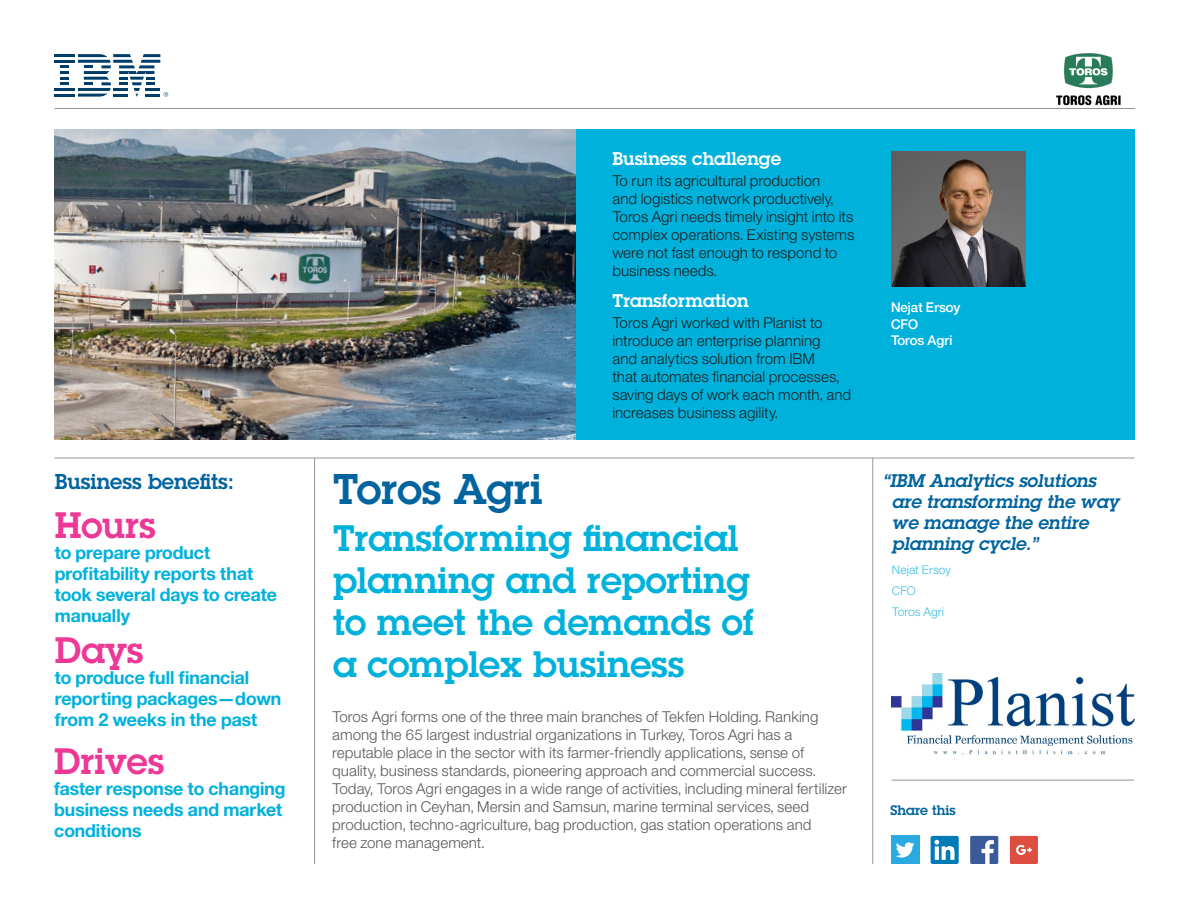
<style>
.page{position:relative;width:1188px;height:918px;background:#fff}
.page>*{position:absolute;margin:0;border:0;box-sizing:border-box;transform-origin:0 0}
.Title_-_Color_A{font:600 42px "Lubalin Graph Std";color:#00649e}
.Subtitle-Color_B{font:600 36px/42px "Lubalin Graph Std";color:#00b1dc}
.Benefits_First_Line{font:600 36px "Lubalin Graph Std";color:#ed3896}
.Sidebar_-_head_-_Col{font:600 21px "Lubalin Graph Std";color:#00649e}
.Benefits_First_Line-2{font:18px/21px "Helv Neue Boldfor IBM";color:#00b1dc}
.t1{font:italic 600 18px/21px "Lubalin Graph Std";color:#00649e}
.Sidebar_-_head_-_Col-2{font:600 18px "Lubalin Graph Std";color:#fff}
.Intro{font:15px/18px "Helv Neue Lightfor IBM";color:#57585a}
.Sidebar_-_body{font:15px/18px "Helv Neue Lightfor IBM";color:#231f20}
.t2{font:13.5px/16.5px "Helv Neue Mediumfor IBM";color:#fff}
.Sidebar_-_head_-__Fo{font:600 13.5px "Lubalin Graph Std";color:#00649e}
.Quote_-_small{font:12px/21px "Helv Neue Lightfor IBM";color:#38bee2}
</style>
<div class="page">
<img style="left:54px;top:129px;width:522px;height:310px">
<div style="left:576px;top:129px;width:559px;height:310px;background:#00b1dc"></div>
<hr style="left:54px;top:54px;width:21px;height:3px;background:#003e69">
<hr style="left:54px;top:60px;width:21px;height:3px;background:#003e69">
<hr style="left:54px;top:88px;width:21px;height:3px;background:#003e69">
<svg style="left:60px;top:65px;width:9px;height:20px"></svg>
<hr style="left:54px;top:94px;width:21px;height:3px;background:#003e69">
<svg style="left:78px;top:54px;width:90px;height:43px"></svg>
<hr style="left:54px;top:108px;width:1081px;height:1px;background:#939598">
<hr style="left:54px;top:458px;width:1081px;height:1px;background:#939598">
<hr style="left:314px;top:458px;width:1px;height:406px;background:#939598">
<hr style="left:872px;top:458px;width:1px;height:406px;background:#939598">
<img style="left:1056px;top:53px;width:65px;height:53px">
<img style="left:891px;top:151px;width:135px;height:135px">
<img style="left:892px;top:674px;width:243px;height:81px">
<hr style="left:892px;top:780px;width:242px;height:1px;background:#939598">
<div style="left:931px;top:836px;width:28px;height:28px;background:#007bb6;border-radius:2px"></div>
<svg style="left:934px;top:840px;width:21px;height:20px"></svg>
<div style="left:891px;top:836px;width:28px;height:28px;background:#2aaae1"></div>
<svg style="left:896px;top:842px;width:18px;height:16px"></svg>
<div style="left:970px;top:836px;width:28px;height:28px;background:#3b5a9a;border-radius:2px"></div>
<svg style="left:982px;top:840px;width:12px;height:24px"></svg>
<svg style="left:1010px;top:836px;width:28px;height:28px"></svg>
<p class="Sidebar_-_head_-_Col" style="left:55px;top:468px;width:181px">Business benefits:</p>
<p class="Benefits_First_Line" style="left:55px;top:502px;width:102px">Hours</p>
<p class="Benefits_First_Line-2" style="left:55px;top:542px;width:224px">to prepare product profitability reports that took several days to create manually</p>
<p class="Benefits_First_Line" style="left:55px;top:626px;width:90px">Days</p>
<p class="Benefits_First_Line-2" style="left:55px;top:666px;width:228px">to produce full financial reporting packages—down from 2 weeks in the past</p>
<p class="Benefits_First_Line" style="left:54px;top:737px;width:112px">Drives</p>
<p class="Benefits_First_Line-2" style="left:54px;top:777px;width:233px">faster response to changing business needs and market conditions</p>
<p class="Sidebar_-_head_-_Col-2" style="left:612px;top:146px;width:170px">Business challenge</p>
<p class="Sidebar_-_body" style="left:612px;top:171px;width:243px">To run its agricultural production<br>and logistics network productively, Toros Agri needs timely insight into its complex operations. Existing systems were not fast enough to respond to business needs.</p>
<p class="Sidebar_-_head_-_Col-2" style="left:612px;top:289px;width:138px">Transformation</p>
<p class="Sidebar_-_body" style="left:612px;top:313px;width:240px">Toros Agri worked with Planist to introduce an enterprise planning<br>and analytics solution from IBM<br>that automates financial processes, saving days of work each month, and increases business agility.</p>
<p class="Title_-_Color_A" style="left:333px;top:461px;width:211px">Toros Agri</p>
<p class="Subtitle-Color_B" style="left:333px;top:516px;width:423px">Transforming financial planning and reporting to meet the demands of a complex business</p>
<p class="Intro" style="left:332px;top:707px;width:516px">Toros Agri forms one of the three main branches of Tekfen Holding. Ranking among the 65 largest industrial organizations in Turkey, Toros Agri has a reputable place in the sector with its farmer-friendly applications, sense of quality, business standards, pioneering approach and commercial success.<br>Today, Toros Agri engages in a wide range of activities, including mineral fertilizer production in Ceyhan, Mersin and Samsun, marine terminal services, seed production, techno-agriculture, bag production, gas station operations and<br>free zone management.</p>
<p class="t2" style="left:891px;top:299px;width:71px">Nejat Ersoy<br>CFO<br>Toros Agri</p>
<p class="t1" style="left:892px;top:470px;width:228px;text-indent:-9px">“IBM Analytics solutions are transforming the way we manage the entire planning cycle.”</p>
<p class="Quote_-_small" style="left:892px;top:559px;width:61px">Nejat Ersoy<br>CFO<br>Toros Agri</p>
<p class="Sidebar_-_head_-__Fo" style="left:890px;top:801px;width:67px">Share this</p>
</div>
